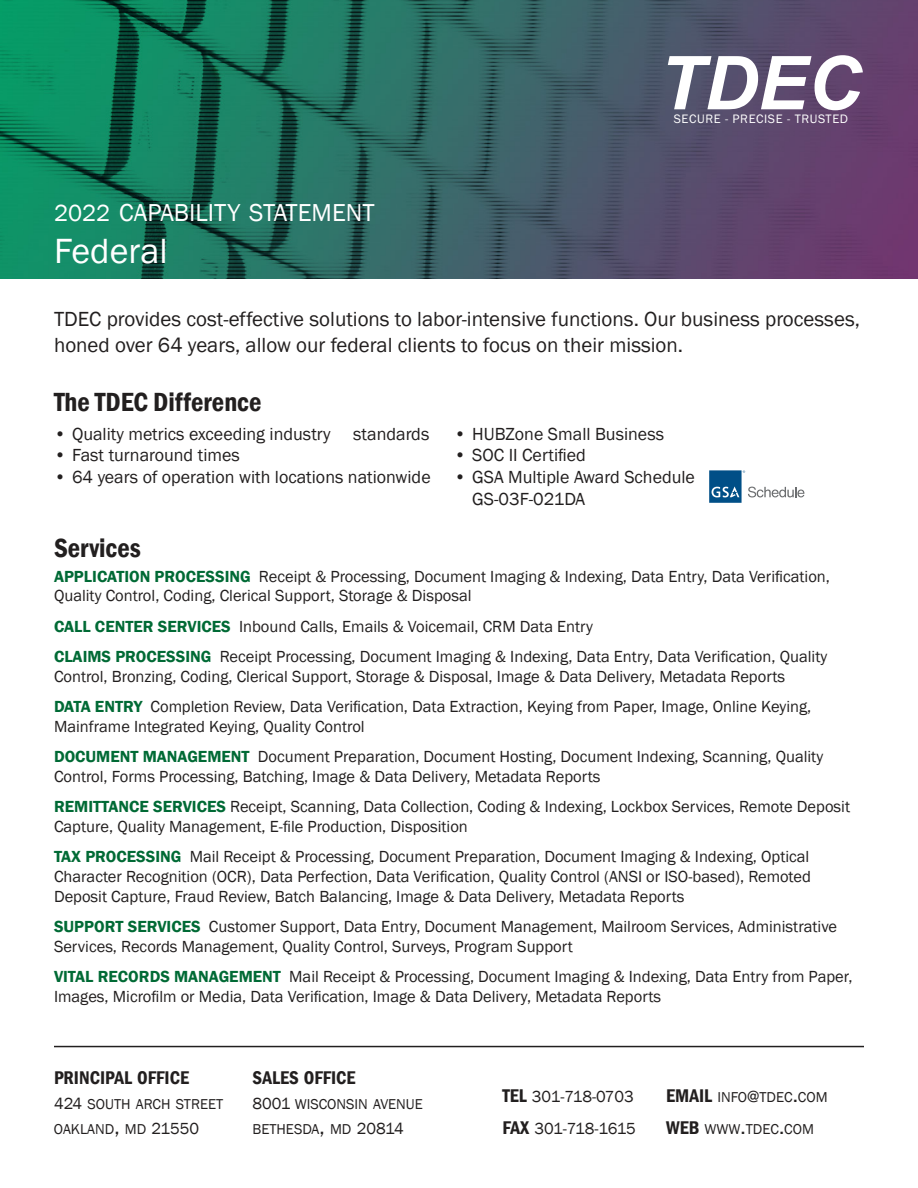
<style>
.page{position:relative;width:918px;height:1188px;background:#fff}
.page>*{position:absolute;margin:0;border:0;box-sizing:border-box;transform-origin:0 0}
.t1{font:36px "Franklin Gothic";color:#fff}
.t2{font:600 condensed 27px "Franklin Gothic";color:#221f1f}
.t3{font:25.2px "Franklin Gothic";color:#fff}
.t4{font:21px/25.2px "Franklin Gothic";color:#221f1f}
.t5{font:600 condensed 18.9px "Franklin Gothic";color:#221f1f}
.t6{font:18px/21.6px "Franklin Gothic";color:#221f1f}
.t7{font:16.5px/30.3px "Franklin Gothic";color:#221f1f}
.t8{font:16.5px/32.4px "Franklin Gothic";letter-spacing:-.025em;color:#221f1f}
.t9{font:14.7px/25.2px "Franklin Gothic";color:#221f1f}
.t10{font:12.75px "Franklin Gothic";letter-spacing:.05em;color:#fff}
.s1{font-size:24px}
.s2{font-weight:600;color:#006a35}
.s3{font-size:16.5px}
.s4{font-size:21px}
.s5{font-weight:600;font-stretch:condensed;font-size:18.9px}
</style>
<div class="page">
<img style="left:0;top:0;width:918px;height:279px">
<svg style="left:668px;top:55px;width:195px;height:55px"></svg>
<hr style="left:54px;top:1046px;width:810px;height:1px;background:#221f1f">
<svg style="left:709px;top:470px;width:95px;height:33px"></svg>
<h3 class="t3" style="left:54px;top:202px;width:322px"><span class="s1">2022</span> CAPABILITY STATEMENT</h3>
<h1 class="t1" style="left:54px;top:236px;width:115px">Federal</h1>
<p class="t10" style="left:674px;top:111px;width:176px">SECURE - PRECISE - TRUSTED</p>
<p class="t4" style="left:54px;top:307px;width:808px">TDEC provides cost-effective solutions to labor-intensive functions. Our business processes, honed over 64 years, allow our federal clients to focus on their mission.</p>
<h2 class="t2" style="left:54px;top:390px;width:209px">The TDEC Difference</h2>
<p class="t6" style="left:54px;top:424px;width:278px">• Quality metrics exceeding industry</p>
<p class="t6" style="left:353px;top:424px;width:78px">standards</p>
<p class="t6" style="left:54px;top:445px;width:187px">• Fast turnaround times</p>
<p class="t6" style="left:54px;top:467px;width:378px">• 64 years of operation with locations nationwide</p>
<h2 class="t2" style="left:54px;top:537px;width:88px">Services</h2>
<p class="t6" style="left:454px;top:424px;width:211px">• HUBZone Small Business</p>
<p class="t6" style="left:454px;top:445px;width:133px">• SOC II Certified</p>
<p class="t6" style="left:472px;top:467px;width:224px;text-indent:-18px">• GSA Multiple Award Schedule<br>GS-03F-021DA</p>
<p class="t7" style="left:54px;top:567px;width:778px;line-height:19.8px"><span class="s2">APPLICATION PROCESSING</span> Receipt &amp; Processing, Document Imaging &amp; Indexing, Data Entry, Data Verification,<br>Quality Control, Coding, Clerical Support, Storage &amp; Disposal</p>
<p class="t7" style="left:54px;top:612px;width:775px"><span class="s2">CALL CENTER SERVICES</span> Inbound Calls, Emails &amp; Voicemail, CRM Data Entry<br><span class="s2">CLAIMS PROCESSING</span> Receipt Processing, Document Imaging &amp; Indexing, Data Entry, Data Verification, Quality</p>
<p class="t7" style="left:54px;top:662px;width:759px">Control, Bronzing, Coding, Clerical Support, Storage &amp; Disposal, Image &amp; Data Delivery, Metadata Reports<br><span class="s2">DATA ENTRY</span> Completion Review, Data Verification, Data Extraction, Keying from Paper, Image, Online Keying,</p>
<p class="t7" style="left:54px;top:712px;width:771px">Mainframe Integrated Keying, Quality Control<br><span class="s2">DOCUMENT MANAGEMENT</span> Document Preparation, Document Hosting, Document Indexing, Scanning, Quality</p>
<p class="t7" style="left:54px;top:762px;width:798px">Control, Forms Processing, Batching, Image &amp; Data Delivery, Metadata Reports<br><span class="s2">REMITTANCE SERVICES</span> Receipt, Scanning, Data Collection, Coding &amp; Indexing, Lockbox Services, Remote Deposit</p>
<p class="t7" style="left:54px;top:812px;width:757px">Capture, Quality Management, E-file Production, Disposition<br><span class="s2">TAX PROCESSING</span> Mail Receipt &amp; Processing, Document Preparation, Document Imaging &amp; Indexing, Optical</p>
<p class="t7" style="left:54px;top:867px;width:758px;line-height:19.8px">Character Recognition (OCR), Data Perfection, Data Verification, Quality Control (ANSI or ISO-based), Remoted<br>Deposit Capture, Fraud Review, Batch Balancing, Image &amp; Data Delivery, Metadata Reports</p>
<p class="t7" style="left:54px;top:917px;width:785px;line-height:19.8px"><span class="s2">SUPPORT SERVICES</span> Customer Support, Data Entry, Document Management, Mailroom Services, Administrative<br>Services, Records Management, Quality Control, Surveys, Program Support</p>
<p class="t7" style="left:54px;top:967px;width:800px;line-height:19.8px"><span class="s2">VITAL RECORDS MANAGEMENT</span> Mail Receipt &amp; Processing, Document Imaging &amp; Indexing, Data Entry from Paper,<br>Images, Microfilm or Media, Data Verification, Image &amp; Data Delivery, Metadata Reports</p>
<p class="t5" style="left:54px;top:1069px;width:137px">PRINCIPAL OFFICE</p>
<p class="t9" style="left:54px;top:1092px;width:171px"><span class="s3">424</span> SOUTH ARCH STREET<br>OAKLAND<span class="s4">,</span> MD <span class="s3">21550</span></p>
<p class="t5" style="left:252px;top:1069px;width:105px">SALES OFFICE</p>
<p class="t9" style="left:252px;top:1092px;width:172px"><span class="s3">8001</span> WISCONSIN AVENUE<br>BETHESDA<span class="s4">,</span> MD <span class="s3">20814</span></p>
<p class="t8" style="left:502px;top:1080px;width:135px"><span class="s5">TEL</span> 301-718-0703<br><span class="s5">FAX</span> 301-718-1615</p>
<p class="t9" style="left:666px;top:1084px;width:163px"><span class="s5">EMAIL</span> INFO<span class="s3">@</span>TDEC<span class="s4">.</span>COM</p>
<p class="t9" style="left:666px;top:1117px;width:149px"><span class="s5">WEB</span> WWW<span class="s4">.</span>TDEC<span class="s4">.</span>COM</p>
</div>
